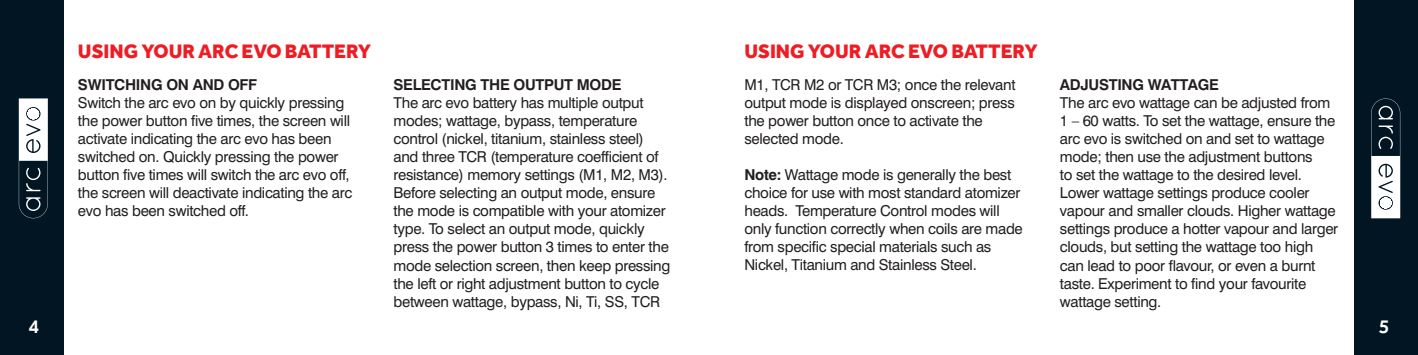
<style>
.page{position:relative;width:1418px;height:355px;background:#fff}
.page>*{position:absolute;margin:0;border:0;box-sizing:border-box;transform-origin:0 0}
.t1{font:800 20px "Effra";color:#ee1d23}
.t2{font:500 20px "Effra";color:#fff}
.t3{font:15px/18px "Swiss 721 BT";letter-spacing:-.02em;color:#231f20}
.t4{font:700 15px "Swiss 721 BT";letter-spacing:-.02em;color:#231f20}
.s1{font-weight:700}
</style>
<div class="page">
<div style="left:0;top:0;width:64px;height:354px;background:#011622"></div>
<div style="left:1354px;top:0;width:63px;height:354px;background:#011622"></div>
<svg style="left:19px;top:98px;width:29px;height:120px"></svg>
<svg style="left:1371px;top:98px;width:29px;height:120px"></svg>
<p class="t1" style="left:78px;top:38px;width:295px">USING YOUR ARC EVO BATTERY</p>
<p class="t1" style="left:744px;top:38px;width:295px">USING YOUR ARC EVO BATTERY</p>
<p class="t4" style="left:78px;top:76px;width:181px">SWITCHING ON AND OFF</p>
<p class="t3" style="left:78px;top:94px;width:276px">Switch the arc evo on by quickly pressing the power button five times, the screen will activate indicating the arc evo has been switched on. Quickly pressing the power button five times will switch the arc evo off, the screen will deactivate indicating the arc evo has been switched off.</p>
<p class="t3" style="left:744px;top:75px;width:272px">M1, TCR M2 or TCR M3; once the relevant output mode is displayed onscreen; press the power button once to activate the selected mode.</p>
<p class="t3" style="left:744px;top:165px;width:280px"><span class="s1">Note:</span> Wattage mode is generally the best choice for use with most standard atomizer heads. Temperature Control modes will only function correctly when coils are made from specific special materials such as Nickel, Titanium and Stainless Steel.</p>
<p class="t4" style="left:393px;top:76px;width:229px">SELECTING THE OUTPUT MODE</p>
<p class="t3" style="left:393px;top:94px;width:278px">The arc evo battery has multiple output modes; wattage, bypass, temperature control (nickel, titanium, stainless steel) and three TCR (temperature coefficient of resistance) memory settings (M1, M2, M3).<br>Before selecting an output mode, ensure the mode is compatible with your atomizer type. To select an output mode, quickly press the power button 3 times to enter the mode selection screen, then keep pressing the left or right adjustment button to cycle between wattage, bypass, Ni, Ti, SS, TCR</p>
<p class="t4" style="left:1059px;top:76px;width:160px">ADJUSTING WATTAGE</p>
<p class="t3" style="left:1059px;top:94px;width:280px">The arc evo wattage can be adjusted from 1 – 60 watts. To set the wattage, ensure the arc evo is switched on and set to wattage mode; then use the adjustment buttons<br>to set the wattage to the desired level.<br>Lower wattage settings produce cooler vapour and smaller clouds. Higher wattage settings produce a hotter vapour and larger clouds, but setting the wattage too high can lead to poor flavour, or even a burnt taste. Experiment to find your favourite wattage setting.</p>
<h1 class="t2" style="left:28px;top:314px;width:12px">4</h1>
<h1 class="t2" style="left:1378px;top:314px;width:12px">5</h1>
</div>
